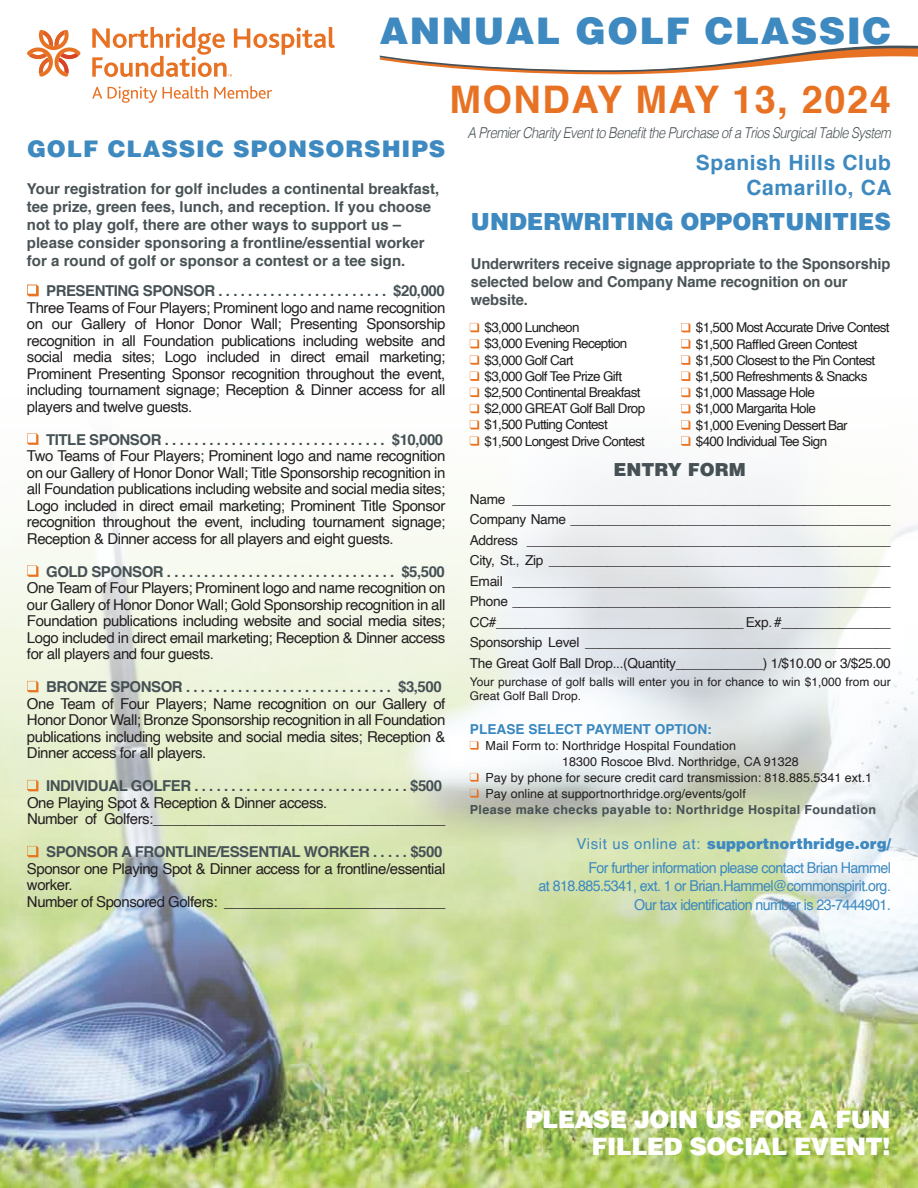
<style>
.page{position:relative;width:918px;height:1188px;background:#fff}
.page>*{position:absolute;margin:0;border:0;box-sizing:border-box;transform-origin:0 0}
.t1{font:700 37.95px "Helvetica";letter-spacing:.04em;color:#e87224}
.t2{font:900 36.6px "Helvetica";letter-spacing:.04em;color:#3d89c0}
.t3{font:900 24px/27px "Helvetica";letter-spacing:-.02em;color:#fff;text-align:right}
.t4{font:900 23.55px "Helvetica";color:#3d89c0}
.t5{font:900 22.8px "Helvetica";letter-spacing:.04em;color:#3d89c0}
.t6{font:700 21px/25.2px "Helvetica";letter-spacing:.03em;color:#3d89c0;text-align:right}
.t7{font:900 18px "Helvetica";color:#465155}
.t8{font:15px/16.5px "Helvetica";letter-spacing:-.03em;color:#231f20;text-align:justify}
.t9{font:700 15px "Helvetica";letter-spacing:-.03em;color:#465155}
.t10{font:700 15px/18px "Helvetica";color:#495356}
.t11{font:15px/18.5px "Helvetica";letter-spacing:-.04em;color:#3d89c0;text-align:right;scale:.95 1}
.t12{font:700 15px/18px "Helvetica";letter-spacing:-.01em;color:#4a5457}
.t13{font:italic 300 15px "Helvetica";letter-spacing:-.04em;color:#4a5457;scale:.86 1}
.dear_friends{font:900 15px "Helvetica";color:#3d89c0}
.t14{font:13.65px "Helvetica";letter-spacing:-.025em;color:#231f20}
.t15{font:700 13.65px "Helvetica";color:#3a88bf}
.t16{font:13.5px "Helvetica";letter-spacing:-.05em;color:#231f20}
.t17{font:12.6px "Helvetica";color:#231f20}
.t18{font:700 12.6px "Helvetica";letter-spacing:.03em;color:#465155}
.t19{font:12px/14.4px "Helvetica";color:#231f20}
.s1{font-weight:400}
.s2{font-size:15.9px}
</style>
<div class="page">
<img style="left:0;top:331px;width:918px;height:857px">
<svg style="left:380px;top:45px;width:538px;height:30px"></svg>
<svg style="left:27px;top:433px;width:11px;height:12px"></svg>
<svg style="left:27px;top:565px;width:11px;height:12px"></svg>
<svg style="left:27px;top:681px;width:11px;height:11px"></svg>
<svg style="left:27px;top:780px;width:11px;height:11px"></svg>
<svg style="left:27px;top:846px;width:11px;height:11px"></svg>
<svg style="left:470px;top:323px;width:9px;height:9px"></svg>
<svg style="left:470px;top:339px;width:9px;height:9px"></svg>
<svg style="left:470px;top:355px;width:9px;height:10px"></svg>
<svg style="left:470px;top:372px;width:9px;height:9px"></svg>
<svg style="left:470px;top:388px;width:9px;height:9px"></svg>
<svg style="left:470px;top:404px;width:9px;height:9px"></svg>
<svg style="left:470px;top:420px;width:9px;height:9px"></svg>
<svg style="left:470px;top:436px;width:9px;height:10px"></svg>
<svg style="left:681px;top:323px;width:9px;height:9px"></svg>
<svg style="left:681px;top:339px;width:9px;height:10px"></svg>
<svg style="left:681px;top:355px;width:9px;height:10px"></svg>
<svg style="left:681px;top:372px;width:9px;height:9px"></svg>
<svg style="left:681px;top:388px;width:9px;height:9px"></svg>
<svg style="left:681px;top:404px;width:9px;height:9px"></svg>
<svg style="left:681px;top:420px;width:9px;height:10px"></svg>
<svg style="left:681px;top:436px;width:9px;height:10px"></svg>
<svg style="left:92px;top:27px;width:243px;height:50px"></svg>
<svg style="left:92px;top:87px;width:10px;height:12px"></svg>
<svg style="left:108px;top:86px;width:49px;height:17px"></svg>
<svg style="left:163px;top:86px;width:45px;height:13px"></svg>
<svg style="left:214px;top:86px;width:58px;height:13px"></svg>
<svg style="left:27px;top:30px;width:54px;height:47px"></svg>
<svg style="left:470px;top:741px;width:9px;height:9px"></svg>
<svg style="left:470px;top:773px;width:9px;height:9px"></svg>
<svg style="left:470px;top:789px;width:9px;height:9px"></svg>
<svg style="left:27px;top:285px;width:11px;height:11px"></svg>
<p class="t2" style="left:380px;top:7px;width:513px">ANNUAL GOLF CLASSIC</p>
<p class="t1" style="left:449px;top:69px;width:443px">MONDAY MAY 13, 2024</p>
<p class="t6" style="left:696px;top:150px;width:197px">Spanish Hills Club<br>Camarillo, CA</p>
<p class="t13" style="left:467px;top:120px;width:494px">A Premier Charity Event to Benefit the Purchase of a Trios Surgical Table System</p>
<p class="t5" style="left:27px;top:134px;width:420px">GOLF CLASSIC SPONSORSHIPS</p>
<p class="t10" style="left:27px;top:180px;width:414px">Your registration for golf includes a continental breakfast, tee prize, green fees, lunch, and reception. If you choose not to play golf, there are other ways to support us – please consider sponsoring a frontline/essential worker for a round of golf or sponsor a contest or a tee sign.</p>
<p class="t4" style="left:471px;top:206px;width:422px">UNDERWRITING OPPORTUNITIES</p>
<p class="t12" style="left:471px;top:255px;width:421px">Underwriters receive signage appropriate to the Sponsorship selected below and Company Name recognition on our website.</p>
<p class="t16" style="left:485px;top:317px;width:96px">$3,000 Luncheon</p>
<p class="t16" style="left:485px;top:333px;width:144px">$3,000 Evening Reception</p>
<p class="t16" style="left:485px;top:350px;width:90px">$3,000 Golf Cart</p>
<p class="t16" style="left:485px;top:366px;width:139px">$3,000 Golf Tee Prize Gift</p>
<p class="t16" style="left:485px;top:382px;width:157px">$2,500 Continental Breakfast</p>
<p class="t16" style="left:485px;top:398px;width:162px">$2,000 GREAT Golf Ball Drop</p>
<p class="t16" style="left:485px;top:414px;width:125px">$1,500 Putting Contest</p>
<p class="t16" style="left:485px;top:431px;width:162px">$1,500 Longest Drive Contest</p>
<p class="t9" style="left:46px;top:279px;width:400px">PRESENTING SPONSOR . . . . . . . . . . . . . . . . . . . . . . . $20,000</p>
<p class="t8" style="left:27px;top:300px;width:420px">Three Teams of Four Players; Prominent logo and name recognition on our Gallery of Honor Donor Wall; Presenting Sponsorship recognition in all Foundation publications including website and social media sites; Logo included in direct email marketing; Prominent Presenting Sponsor recognition throughout the event, including tournament signage; Reception &amp; Dinner access for all players and twelve guests.</p>
<p class="t9" style="left:46px;top:427px;width:399px">TITLE SPONSOR . . . . . . . . . . . . . . . . . . . . . . . . . . . . . . $10,000</p>
<p class="t8" style="left:27px;top:448px;width:420px">Two Teams of Four Players; Prominent logo and name recognition on our Gallery of Honor Donor Wall; Title Sponsorship recognition in all Foundation publications including website and social media sites; Logo included in direct email marketing; Prominent Title Sponsor recognition throughout the event, including tournament signage; Reception &amp; Dinner access for all players and eight guests.</p>
<p class="t9" style="left:46px;top:559px;width:400px">GOLD SPONSOR . . . . . . . . . . . . . . . . . . . . . . . . . . . . . . . $5,500</p>
<p class="t8" style="left:27px;top:580px;width:420px">One Team of Four Players; Prominent logo and name recognition on our Gallery of Honor Donor Wall; Gold Sponsorship recognition in all Foundation publications including website and social media sites; Logo included in direct email marketing; Reception &amp; Dinner access for all players and four guests.</p>
<p class="t9" style="left:46px;top:675px;width:397px">BRONZE SPONSOR . . . . . . . . . . . . . . . . . . . . . . . . . . . . $3,500</p>
<p class="t8" style="left:27px;top:696px;width:420px">One Team of Four Players; Name recognition on our Gallery of Honor Donor Wall; Bronze Sponsorship recognition in all Foundation publications including website and social media sites; Reception &amp; Dinner access for all players.</p>
<p class="t9" style="left:46px;top:774px;width:398px">INDIVIDUAL GOLFER . . . . . . . . . . . . . . . . . . . . . . . . . . . . . $500</p>
<p class="t8" style="left:27px;top:795px;width:302px">One Playing Spot &amp; Reception &amp; Dinner access.</p>
<p class="t8" style="left:27px;top:811px;width:420px">Number of Golfers:_____________________________________</p>
<p class="t9" style="left:46px;top:840px;width:398px">SPONSOR A FRONTLINE/ESSENTIAL WORKER . . . . . $500</p>
<p class="t8" style="left:27px;top:861px;width:420px">Sponsor one Playing Spot &amp; Dinner access for a frontline/essential worker.</p>
<p class="t8" style="left:27px;top:894px;width:420px">Number of Sponsored Golfers: ____________________________</p>
<p class="t16" style="left:696px;top:317px;width:195px">$1,500 Most Accurate Drive Contest</p>
<p class="t16" style="left:696px;top:333px;width:163px">$1,500 Raffled Green Contest</p>
<p class="t16" style="left:696px;top:350px;width:181px">$1,500 Closest to the Pin Contest</p>
<p class="t16" style="left:696px;top:366px;width:173px">$1,500 Refreshments &amp; Snacks</p>
<p class="t16" style="left:696px;top:382px;width:121px">$1,000 Massage Hole</p>
<p class="t16" style="left:696px;top:398px;width:122px">$1,000 Margarita Hole</p>
<p class="t16" style="left:696px;top:414px;width:153px">$1,000 Evening Dessert Bar</p>
<p class="t16" style="left:696px;top:431px;width:133px">$400 Individual Tee Sign</p>
<p class="t7" style="left:614px;top:458px;width:134px">ENTRY FORM</p>
<p class="t14" style="left:470px;top:488px;width:423px">Name ____________________________________________________</p>
<p class="t14" style="left:470px;top:509px;width:423px">Company Name ____________________________________________</p>
<p class="t14" style="left:470px;top:529px;width:423px">Address __________________________________________________</p>
<p class="t14" style="left:470px;top:550px;width:423px">City, St., Zip _______________________________________________</p>
<p class="t14" style="left:470px;top:570px;width:423px">Email ____________________________________________________</p>
<p class="t14" style="left:470px;top:591px;width:423px">Phone ____________________________________________________</p>
<p class="t14" style="left:470px;top:611px;width:423px">CC#__________________________________ Exp. #_______________</p>
<p class="t14" style="left:470px;top:632px;width:423px">Sponsorship Level __________________________________________</p>
<p class="t14" style="left:470px;top:653px;width:423px">The Great Golf Ball Drop...(Quantity____________) 1/$10.00 or 3/$25.00</p>
<p class="t19" style="left:470px;top:675px;width:423px">Your purchase of golf balls will enter you in for chance to win $1,000 from our<br>Great Golf Ball Drop.</p>
<p class="t15" style="left:470px;top:718px;width:243px">PLEASE SELECT PAYMENT OPTION:</p>
<p class="t17" style="left:486px;top:736px;width:252px">Mail Form to: Northridge Hospital Foundation</p>
<p class="t17" style="left:562px;top:752px;width:238px">18300 Roscoe Blvd. Northridge, CA 91328</p>
<p class="t17" style="left:486px;top:767px;width:388px">Pay by phone for secure credit card transmission: 818.885.5341 ext.1</p>
<p class="t17" style="left:486px;top:783px;width:262px">Pay online at supportnorthridge.org/events/golf</p>
<p class="t18" style="left:470px;top:799px;width:408px">Please make checks payable to: Northridge Hospital Foundation</p>
<p class="dear_friends" style="left:577px;top:834px;width:316px"><span class="s1">Visit us online at:</span> supportnorthridge.org/</p>
<p class="t11" style="left:539px;top:859px;width:372px">For further information please contact Brian Hammel<br>at 818.885.5341, ext. 1 or Brian.Hammel@commonspirit.org.<br>Our tax identification number is 23-7444901<span class="s2">.</span></p>
<p class="t3" style="left:525px;top:1105px;width:366px">PLEASE JOIN US FOR A FUN<br>FILLED SOCIAL EVENT!</p>
</div>
